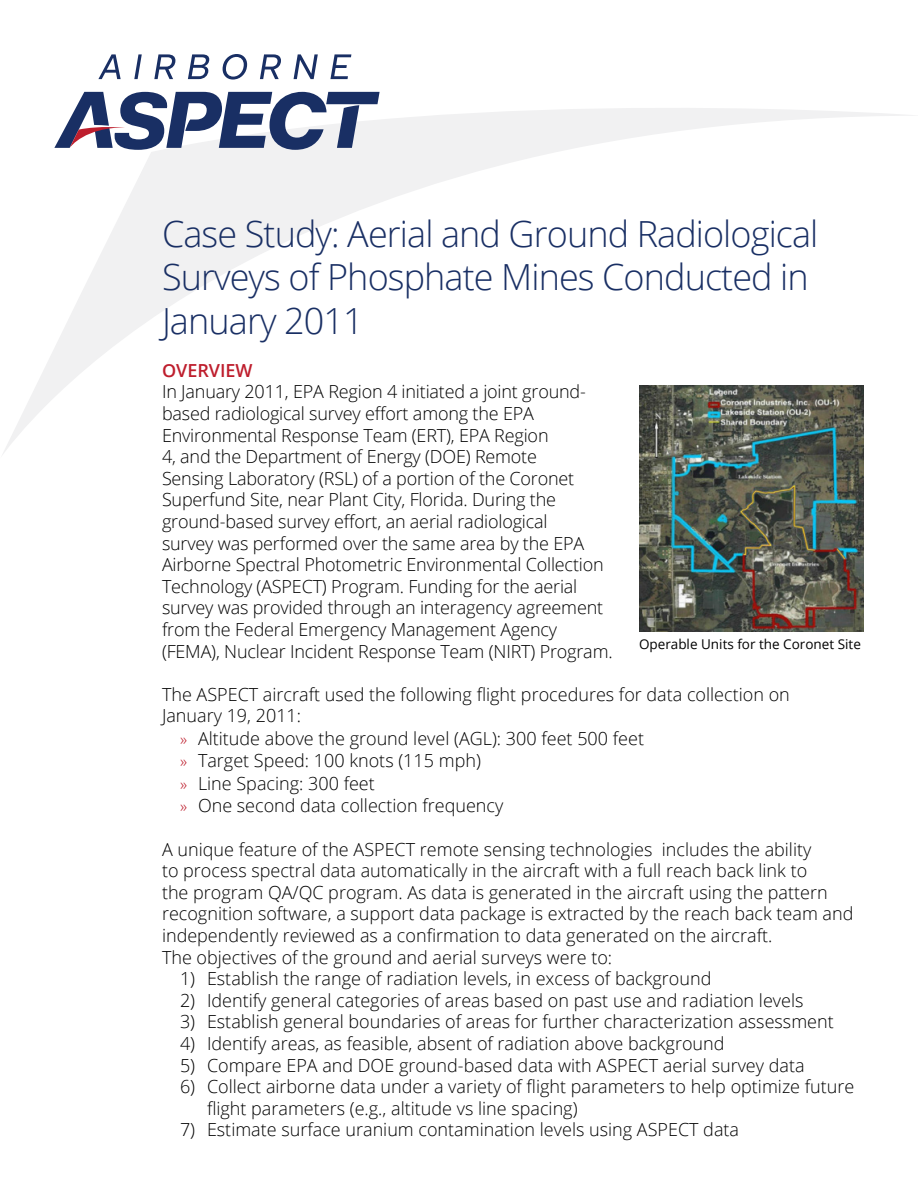
<style>
.page{position:relative;width:918px;height:1188px;background:#fff}
.page>*{position:absolute;margin:0;border:0;box-sizing:border-box;transform-origin:0 0}
.t1{font:300 36px/43.2px "Open Sans";letter-spacing:-.025em;color:#192f64}
.t2{font:300 18px/21.6px "Open Sans";color:#000}
.t3{font:600 18px "Open Sans";color:#be1e2d}
.t4{font:13.5px "Open Sans";color:#000}
.s1{font-size:16.5px;color:#be1e2d}
</style>
<div class="page">
<svg style="left:2px;top:91px;width:911px;height:364px"></svg>
<svg style="left:98px;top:54px;width:23px;height:25px"></svg>
<svg style="left:134px;top:54px;width:8px;height:25px"></svg>
<svg style="left:154px;top:54px;width:21px;height:25px"></svg>
<svg style="left:188px;top:54px;width:21px;height:25px"></svg>
<svg style="left:223px;top:54px;width:24px;height:26px"></svg>
<svg style="left:260px;top:54px;width:21px;height:25px"></svg>
<svg style="left:294px;top:54px;width:24px;height:25px"></svg>
<svg style="left:330px;top:54px;width:21px;height:25px"></svg>
<svg style="left:54px;top:92px;width:326px;height:58px"></svg>
<img style="left:639px;top:385px;width:225px;height:246px">
<h1 class="t1" style="left:162px;top:212px;width:658px">Case Study: Aerial and Ground Radiological<br>Surveys of Phosphate Mines Conducted in<br>January 2011</h1>
<p class="t3" style="left:162px;top:358px;width:92px">OVERVIEW</p>
<p class="t2" style="left:162px;top:381px;width:452px">In January 2011, EPA Region 4 initiated a joint ground&shy;based radiological survey effort among the EPA Environmental Response Team (ERT), EPA Region<br>4, and the Department of Energy (DOE) Remote<br>Sensing Laboratory (RSL) of a portion of the Coronet Superfund Site, near Plant City, Florida. During the ground-based survey effort, an aerial radiological<br>survey was performed over the same area by the EPA Airborne Spectral Photometric Environmental Collection Technology (ASPECT) Program. Funding for the aerial survey was provided through an interagency agreement from the Federal Emergency Management Agency (FEMA), Nuclear Incident Response Team (NIRT) Program.</p>
<p class="t2" style="left:162px;top:683px;width:629px">The ASPECT aircraft used the following flight procedures for data collection on</p>
<p class="t2" style="left:162px;top:705px;width:141px">January 19, 2011:</p>
<p class="t2" style="left:180px;top:727px;width:466px"><span class="s1">»</span> Altitude above the ground level (AGL): 300 feet 500 feet</p>
<p class="t2" style="left:180px;top:750px;width:302px"><span class="s1">»</span> Target Speed: 100 knots (115 mph)</p>
<p class="t2" style="left:180px;top:772px;width:196px"><span class="s1">»</span> Line Spacing: 300 feet</p>
<p class="t2" style="left:180px;top:795px;width:325px"><span class="s1">»</span> One second data collection frequency</p>
<p class="t2" style="left:162px;top:838px;width:693px">A unique feature of the ASPECT remote sensing technologies includes the ability<br>to process spectral data automatically in the aircraft with a full reach back link to<br>the program QA/QC program. As data is generated in the aircraft using the pattern recognition software, a support data package is extracted by the reach back team and independently reviewed as a confirmation to data generated on the aircraft.<br>The objectives of the ground and aerial surveys were to:</p>
<p class="t2" style="left:180px;top:967px;width:533px">1) Establish the range of radiation levels, in excess of background</p>
<p class="t2" style="left:180px;top:989px;width:625px">2) Identify general categories of areas based on past use and radiation levels</p>
<p class="t2" style="left:180px;top:1011px;width:655px">3) Establish general boundaries of areas for further characterization assessment</p>
<p class="t2" style="left:180px;top:1032px;width:546px">4) Identify areas, as feasible, absent of radiation above background</p>
<p class="t2" style="left:180px;top:1054px;width:626px">5) Compare EPA and DOE ground-based data with ASPECT aerial survey data</p>
<p class="t2" style="left:207px;top:1075px;width:649px;text-indent:-27px">6) Collect airborne data under a variety of flight parameters to help optimize future flight parameters (e.g., altitude vs line spacing)</p>
<p class="t2" style="left:180px;top:1119px;width:561px">7) Estimate surface uranium contamination levels using ASPECT data</p>
<p class="t4" style="left:639px;top:635px;width:223px">Operable Units for the Coronet Site</p>
</div>
